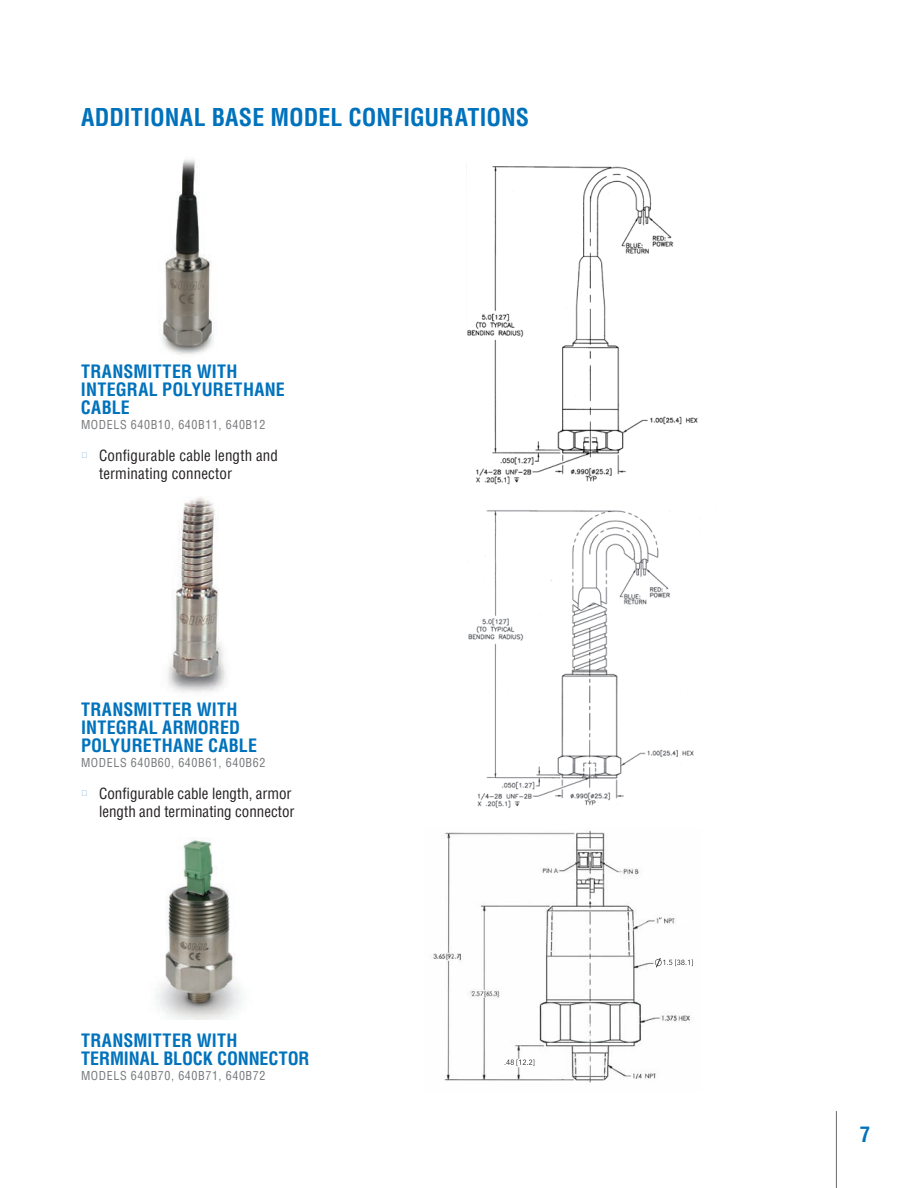
<style>
.page{position:relative;width:918px;height:1188px;background:#fff}
.page>*{position:absolute;margin:0;border:0;box-sizing:border-box;transform-origin:0 0}
.v{font:700 condensed 24px "Helvetica LT Pro";color:#0072bc}
.t1{font:700 condensed 21px "Helvetica LT Pro";color:#0072bc}
.Bullets_PROD_-_Descr{font:700 condensed 18px/18px "Helvetica LT Pro";letter-spacing:.015em;color:#0072bc}
.t2{font:condensed 15px/18px "Helvetica LT Pro";letter-spacing:.005em;color:#231f20}
.Bullets_PROD_-_Model{font:condensed 12px "Helvetica LT Pro";letter-spacing:.05em;color:#76787b}
</style>
<div class="page">
<hr style="left:836px;top:1111px;width:1px;height:77px;background:#76787b">
<img style="left:159px;top:159px;width:55px;height:196px">
<img style="left:167px;top:497px;width:59px;height:196px">
<img style="left:157px;top:840px;width:84px;height:179px">
<img style="left:467px;top:166px;width:231px;height:319px">
<div style="left:632px;top:438px;width:101px;height:62px;background:#fff"></div>
<img style="left:468px;top:510px;width:226px;height:298px">
<div style="left:626px;top:775px;width:108px;height:39px;background:#fff"></div>
<img style="left:430px;top:830px;width:263px;height:253px">
<svg style="left:655px;top:958px;width:7px;height:9px"></svg>
<p class="v" style="left:81px;top:101px;width:450px">ADDITIONAL BASE MODEL CONFIGURATIONS</p>
<p class="Bullets_PROD_-_Descr" style="left:81px;top:362px;width:205px">TRANSMITTER WITH<br>INTEGRAL POLYURETHANE<br>CABLE</p>
<p class="Bullets_PROD_-_Model" style="left:81px;top:417px;width:186px">MODELS 640B10, 640B11, 640B12</p>
<p class="t2" style="left:99px;top:446px;width:180px;text-indent:-18px"><sup>■</sup> Configurable cable length and terminating connector</p>
<p class="Bullets_PROD_-_Descr" style="left:81px;top:700px;width:178px">TRANSMITTER WITH<br>INTEGRAL ARMORED<br>POLYURETHANE CABLE</p>
<p class="Bullets_PROD_-_Model" style="left:81px;top:755px;width:186px">MODELS 640B60, 640B61, 640B62</p>
<p class="t2" style="left:81px;top:784px;width:215px;text-align:right"><sup>■</sup> Configurable cable length, armor length and terminating connector</p>
<p class="Bullets_PROD_-_Descr" style="left:81px;top:1031px;width:230px">TRANSMITTER WITH<br>TERMINAL BLOCK CONNECTOR</p>
<p class="Bullets_PROD_-_Model" style="left:81px;top:1068px;width:186px">MODELS 640B70, 640B71, 640B72</p>
<p class="t1" style="left:860px;top:1120px;width:12px">7</p>
</div>
